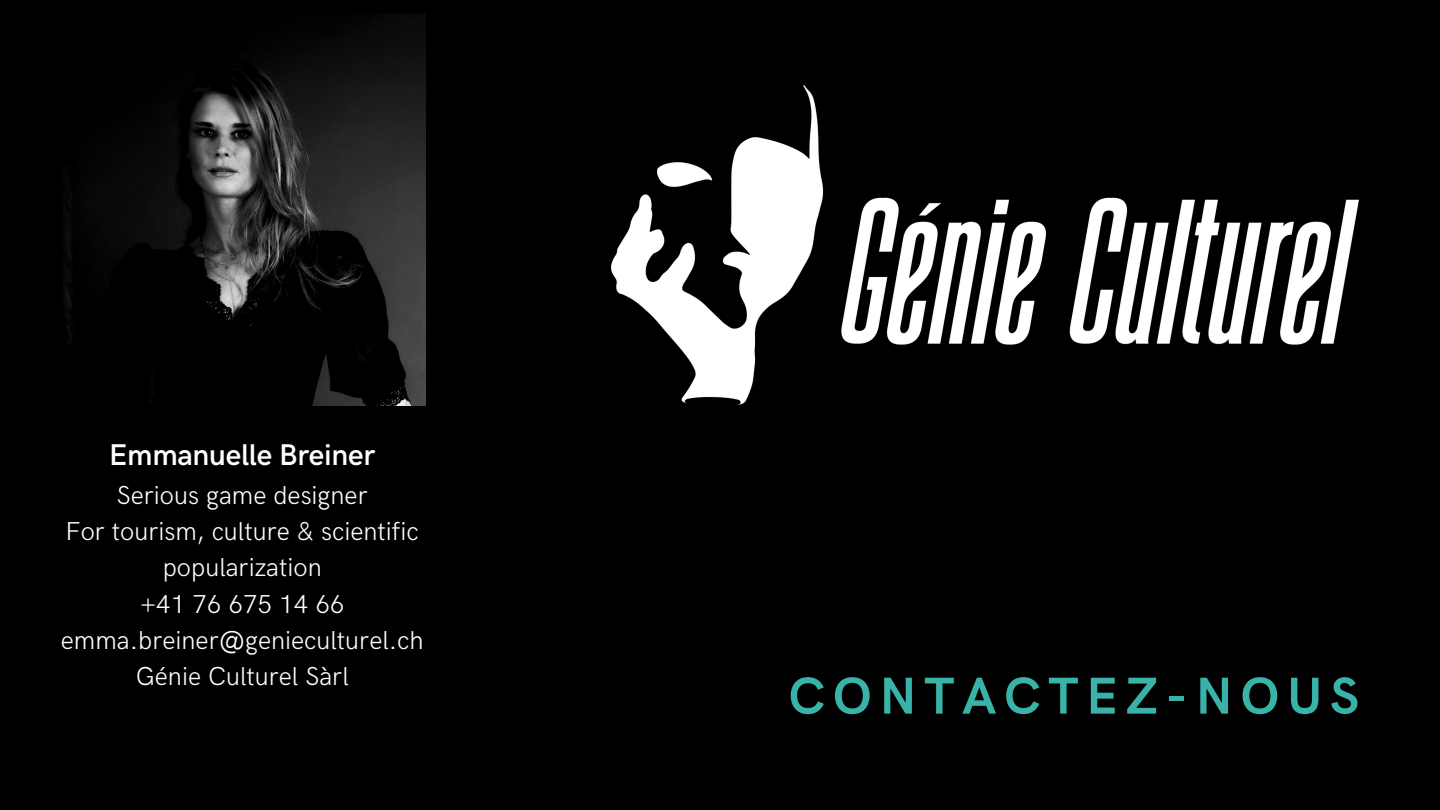
<style>
.page{position:relative;width:1440px;height:810px;background:#000}
.page>*{position:absolute;margin:0;border:0;box-sizing:border-box;transform-origin:0 0}
.t1{font:700 52.1px "HK Grotesk";letter-spacing:.15em;color:#39b2a7}
.t2{font:600 30.1px "HK Grotesk";letter-spacing:-.01em;color:#fff}
.t3{font:300 26px/36.2px "HK Grotesk";color:#fff;text-align:center}
</style>
<div class="page">
<img style="left:612px;top:85px;width:747px;height:320px">
<img style="left:64px;top:14px;width:362px;height:391px">
<p class="t2" style="left:109px;top:438px;width:267px">Emmanuelle Breiner</p>
<p class="t3" style="left:61px;top:478px;width:364px">Serious game designer<br>For tourism, culture &amp; scientific popularization<br>+41 76 675 14 66 emma.breiner@genieculturel.ch<br>Génie Culturel Sàrl</p>
<h1 class="t1" style="left:789px;top:667px;width:572px">CONTACTEZ-NOUS</h1>
</div>
